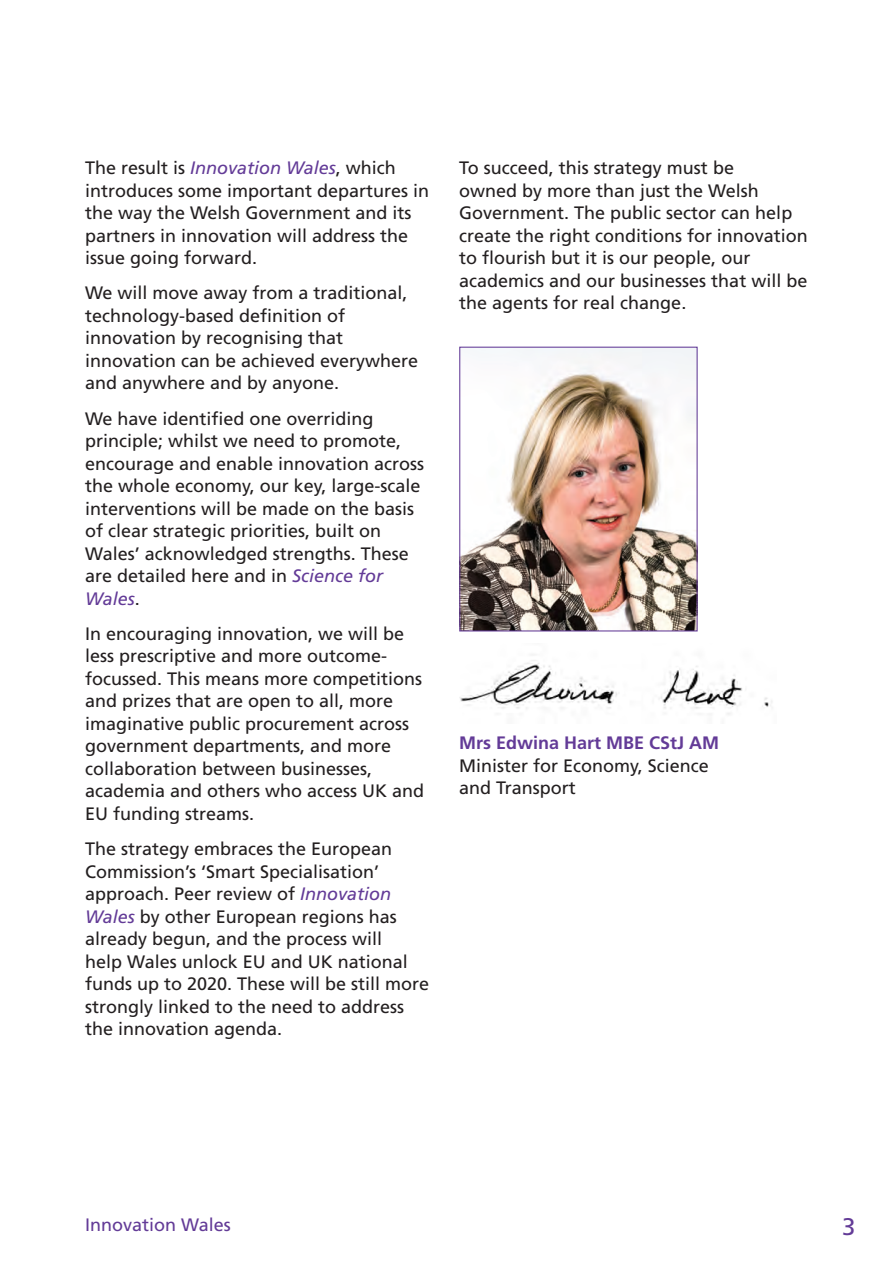
<style>
.page{position:relative;width:893px;height:1263px;background:#fff}
.page>*{position:absolute;margin:0;border:0;box-sizing:border-box;transform-origin:0 0}
.t1{font:24px "Frutiger";color:#633b97}
.Body_Copy{font:18px/22.5px "Frutiger";color:#231f20}
.t2{font:18px "Frutiger";color:#633b97}
.s1{font-style:italic;color:#633b97}
.s2{font-weight:700;color:#633b97}
</style>
<div class="page">
<img style="left:459px;top:654px;width:313px;height:61px">
<img style="left:461px;top:349px;width:235px;height:280px">
<div style="left:459px;top:347px;width:239px;height:284px;border:1px solid #633b97"></div>
<p class="Body_Copy" style="left:85px;top:157px;width:346px">The result is <span class="s1">Innovation Wales</span>, which introduces some important departures in the way the Welsh Government and its partners in innovation will address the issue going forward.</p>
<p class="Body_Copy" style="left:85px;top:282px;width:335px">We will move away from a traditional, technology-based definition of innovation by recognising that innovation can be achieved everywhere and anywhere and by anyone.</p>
<p class="Body_Copy" style="left:85px;top:407px;width:341px">We have identified one overriding principle; whilst we need to promote, encourage and enable innovation across the whole economy, our key, large-scale interventions will be made on the basis of clear strategic priorities, built on Wales’ acknowledged strengths. These are detailed here and in <span class="s1">Science for Wales</span>.</p>
<p class="Body_Copy" style="left:85px;top:622px;width:341px">In encouraging innovation, we will be less prescriptive and more outcome&shy;focussed. This means more competitions and prizes that are open to all, more imaginative public procurement across government departments, and more collaboration between businesses, academia and others who access UK and EU funding streams.</p>
<p class="Body_Copy" style="left:85px;top:838px;width:346px">The strategy embraces the European Commission’s ‘Smart Specialisation’ approach. Peer review of <span class="s1">Innovation Wales</span> by other European regions has already begun, and the process will<br>help Wales unlock EU and UK national funds up to 2020. These will be still more strongly linked to the need to address the innovation agenda.</p>
<p class="Body_Copy" style="left:459px;top:157px;width:350px">To succeed, this strategy must be<br>owned by more than just the Welsh Government. The public sector can help create the right conditions for innovation to flourish but it is our people, our academics and our businesses that will be the agents for real change.</p>
<p class="Body_Copy" style="left:459px;top:732px;width:262px"><span class="s2">Mrs Edwina Hart MBE CStJ AM<br></span>Minister for Economy, Science and Transport</p>
<p class="t2" style="left:85px;top:1214px;width:147px">Innovation Wales</p>
<h1 class="t1" style="left:842px;top:1212px;width:15px">3</h1>
</div>
